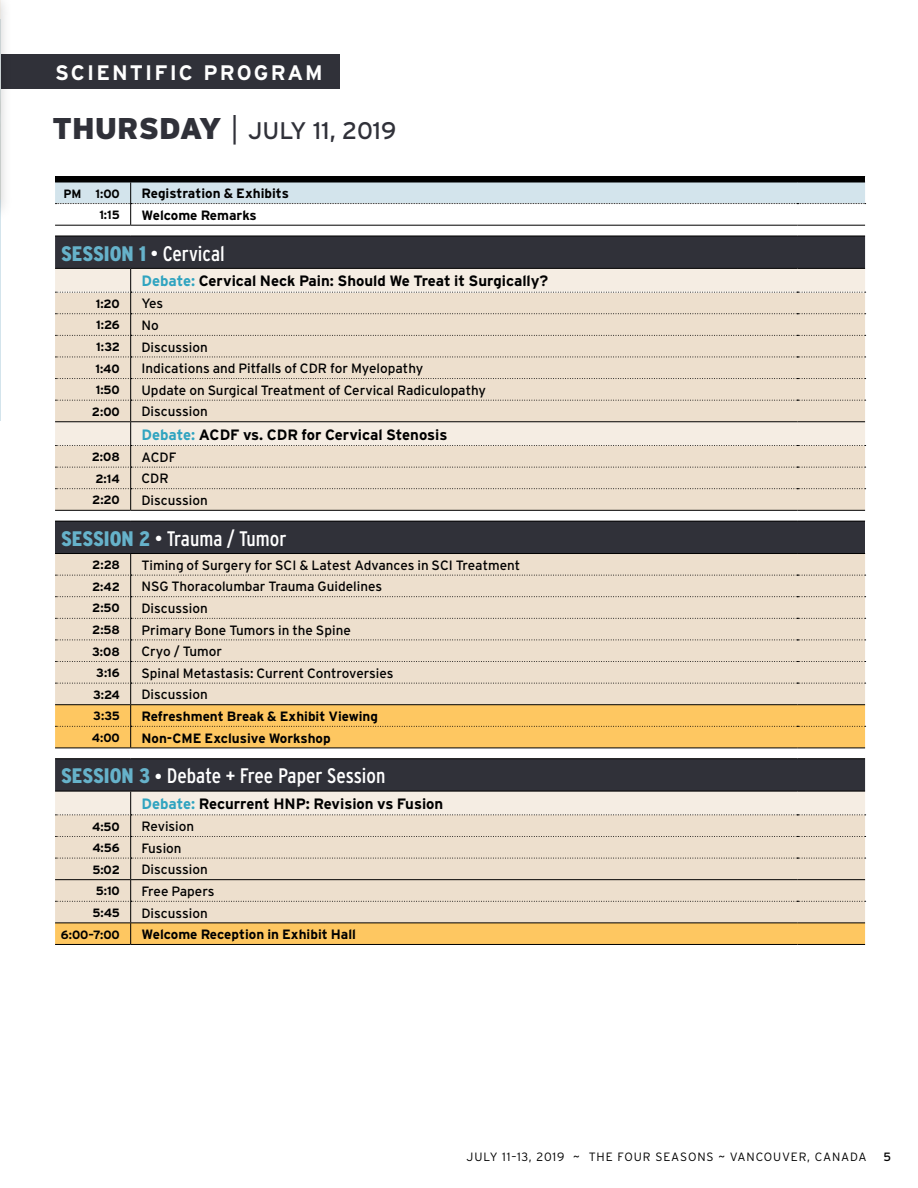
<style>
.page{position:relative;width:918px;height:1188px;background:#fff}
.page>*{position:absolute;margin:0;border:0;box-sizing:border-box;transform-origin:0 0}
.t1{font:24px "Interstate";color:#303139}
.t2{font:condensed 21px "Interstate";color:#fff}
.t3{font:700 21px "Interstate";letter-spacing:.1em;color:#fff}
.t4{font:900 condensed 21px "Interstate";color:#66b2ca}
.t5{font:700 15px "Interstate";color:#000}
.t6{font:13.5px "Interstate";color:#000}
.t7{font:700 13.5px "Interstate";color:#000}
.t8{font:700 12px "Interstate";color:#000}
.t9{font:300 12px "Interstate";letter-spacing:.07em;color:#000}
.t10{font:12px "Interstate";color:#000}
.s1{font-weight:900;font-size:30px}
.s2{font-weight:300;font-size:30px}
.s3{font-weight:400;font-size:18px;color:#fff}
.s4{font-weight:400;color:#fff}
.s5{color:#30a4c0}
.s6{font-weight:900;color:#66b2ca}
.s7{font-size:18px}
</style>
<div class="page">
<div style="left:1px;top:54px;width:339px;height:34px;background:#303139"></div>
<div style="left:55px;top:177px;width:810px;height:5px;background:#000"></div>
<div style="left:55px;top:237px;width:810px;height:31px;background:#303139"></div>
<div style="left:55px;top:521px;width:810px;height:33px;background:#303139"></div>
<div style="left:55px;top:759px;width:810px;height:32px;background:#303139"></div>
<hr style="left:55px;top:176px;width:76px;height:1px;background:#000">
<hr style="left:131px;top:176px;width:666px;height:1px;background:#000">
<hr style="left:797px;top:176px;width:68px;height:1px;background:#000">
<hr style="left:55px;top:225px;width:76px;height:1px;background:#000">
<hr style="left:131px;top:225px;width:666px;height:1px;background:#000">
<hr style="left:797px;top:225px;width:68px;height:1px;background:#000">
<hr style="left:55px;top:748px;width:76px;height:1px;background:#000">
<hr style="left:131px;top:748px;width:666px;height:1px;background:#000">
<hr style="left:797px;top:748px;width:68px;height:1px;background:#000">
<hr style="left:55px;top:236px;width:76px;height:1px;background:#000">
<hr style="left:131px;top:236px;width:666px;height:1px;background:#000">
<hr style="left:797px;top:236px;width:68px;height:1px;background:#000">
<hr style="left:55px;top:268px;width:76px;height:1px;background:#000">
<hr style="left:55px;top:521px;width:76px;height:1px;background:#000">
<hr style="left:131px;top:521px;width:666px;height:1px;background:#000">
<hr style="left:797px;top:521px;width:68px;height:1px;background:#000">
<hr style="left:55px;top:553px;width:76px;height:1px;background:#000">
<hr style="left:55px;top:758px;width:76px;height:1px;background:#000">
<hr style="left:131px;top:758px;width:666px;height:1px;background:#000">
<hr style="left:797px;top:758px;width:68px;height:1px;background:#000">
<hr style="left:131px;top:268px;width:666px;height:1px;background:#000">
<hr style="left:797px;top:268px;width:68px;height:1px;background:#000">
<hr style="left:131px;top:553px;width:666px;height:1px;background:#000">
<hr style="left:797px;top:553px;width:68px;height:1px;background:#000">
<svg style="left:55px;top:182px;width:811px;height:43px"></svg>
<hr style="left:55px;top:510px;width:76px;height:1px;background:#000">
<hr style="left:131px;top:510px;width:666px;height:1px;background:#000">
<hr style="left:797px;top:510px;width:68px;height:1px;background:#000">
<svg style="left:55px;top:269px;width:811px;height:241px;background:#eaddcd"></svg>
<svg style="left:55px;top:554px;width:811px;height:194px;background:#ecd5b2"></svg>
<hr style="left:55px;top:704px;width:76px;height:1px;background:#000">
<hr style="left:131px;top:704px;width:666px;height:1px;background:#000">
<hr style="left:797px;top:704px;width:68px;height:1px;background:#000">
<svg style="left:55px;top:791px;width:811px;height:153px;background:#ead7bc"></svg>
<hr style="left:55px;top:944px;width:76px;height:1px;background:#000">
<hr style="left:131px;top:944px;width:666px;height:1px;background:#000">
<hr style="left:797px;top:944px;width:68px;height:1px;background:#000">
<hr style="left:0;top:19px;width:1px;height:402px;background:#d3e4ec">
<div style="left:0;top:0;width:14px;height:222px;background:#000;opacity:.2"></div>
<img style="left:0;top:0;width:1px;height:200px">
<h2 class="t3" style="left:55px;top:60px;width:269px">SCIENTIFIC PROGRAM</h2>
<h1 class="t1" style="left:52px;top:117px;width:346px"><span class="s1">THURSDAY</span> <span class="s2">|</span> JULY 11, 2019</h1>
<p class="t8" style="left:63px;top:187px;width:58px">PM 1:00</p>
<p class="t7" style="left:141px;top:186px;width:149px">Registration &amp; Exhibits</p>
<p class="t8" style="left:99px;top:208px;width:22px">1:15</p>
<p class="t7" style="left:141px;top:208px;width:117px">Welcome Remarks</p>
<h2 class="t4" style="left:61px;top:242px;width:165px">SESSION 1 <span class="s3">•</span> <span class="s4">Cervical</span></h2>
<p class="t5" style="left:141px;top:273px;width:408px"><span class="s5">Debate:</span> Cervical Neck Pain: Should We Treat it Surgically?</p>
<p class="t8" style="left:96px;top:297px;width:26px">1:20</p>
<p class="t6" style="left:141px;top:296px;width:23px">Yes</p>
<p class="t8" style="left:96px;top:318px;width:25px">1:26</p>
<p class="t6" style="left:141px;top:318px;width:19px">No</p>
<p class="t8" style="left:96px;top:340px;width:25px">1:32</p>
<p class="t6" style="left:141px;top:339px;width:68px">Discussion</p>
<p class="t8" style="left:95px;top:362px;width:26px">1:40</p>
<p class="t6" style="left:141px;top:361px;width:283px">Indications and Pitfalls of CDR for Myelopathy</p>
<p class="t8" style="left:96px;top:383px;width:26px">1:50</p>
<p class="t6" style="left:141px;top:382px;width:346px">Update on Surgical Treatment of Cervical Radiculopathy</p>
<p class="t8" style="left:92px;top:405px;width:29px">2:00</p>
<p class="t6" style="left:141px;top:404px;width:68px">Discussion</p>
<p class="t5" style="left:141px;top:426px;width:308px"><span class="s5">Debate:</span> ACDF vs. CDR for Cervical Stenosis</p>
<p class="t8" style="left:92px;top:450px;width:30px">2:08</p>
<p class="t6" style="left:141px;top:449px;width:37px">ACDF</p>
<p class="t8" style="left:95px;top:472px;width:26px">2:14</p>
<p class="t6" style="left:141px;top:471px;width:29px">CDR</p>
<p class="t8" style="left:92px;top:493px;width:29px">2:20</p>
<p class="t6" style="left:141px;top:493px;width:68px">Discussion</p>
<h2 class="t2" style="left:61px;top:527px;width:227px"><span class="s6">SESSION 2</span> <span class="s7">•</span> Trauma / Tumor</h2>
<p class="t8" style="left:92px;top:558px;width:29px">2:28</p>
<p class="t6" style="left:141px;top:557px;width:380px">Timing of Surgery for SCI &amp; Latest Advances in SCI Treatment</p>
<p class="t8" style="left:92px;top:580px;width:29px">2:42</p>
<p class="t6" style="left:141px;top:579px;width:242px">NSG Thoracolumbar Trauma Guidelines</p>
<p class="t8" style="left:92px;top:601px;width:29px">2:50</p>
<p class="t6" style="left:141px;top:601px;width:68px">Discussion</p>
<p class="t8" style="left:92px;top:623px;width:29px">2:58</p>
<p class="t6" style="left:141px;top:622px;width:211px">Primary Bone Tumors in the Spine</p>
<p class="t8" style="left:92px;top:645px;width:29px">3:08</p>
<p class="t6" style="left:141px;top:644px;width:82px">Cryo / Tumor</p>
<p class="t8" style="left:96px;top:666px;width:25px">3:16</p>
<p class="t6" style="left:141px;top:665px;width:254px">Spinal Metastasis: Current Controversies</p>
<p class="t8" style="left:93px;top:688px;width:28px">3:24</p>
<p class="t6" style="left:141px;top:687px;width:68px">Discussion</p>
<p class="t8" style="left:93px;top:709px;width:28px">3:35</p>
<p class="t7" style="left:141px;top:709px;width:238px">Refreshment Break &amp; Exhibit Viewing</p>
<p class="t8" style="left:92px;top:731px;width:29px">4:00</p>
<p class="t7" style="left:141px;top:730px;width:191px">Non-CME Exclusive Workshop</p>
<h2 class="t2" style="left:61px;top:764px;width:326px"><span class="s6">SESSION 3</span> <span class="s7">•</span> Debate + Free Paper Session</h2>
<p class="t5" style="left:141px;top:795px;width:303px"><span class="s5">Debate:</span> Recurrent HNP: Revision vs Fusion</p>
<p class="t8" style="left:92px;top:820px;width:29px">4:50</p>
<p class="t6" style="left:141px;top:819px;width:54px">Revision</p>
<p class="t8" style="left:92px;top:841px;width:29px">4:56</p>
<p class="t6" style="left:141px;top:840px;width:42px">Fusion</p>
<p class="t8" style="left:92px;top:863px;width:29px">5:02</p>
<p class="t6" style="left:141px;top:862px;width:68px">Discussion</p>
<p class="t8" style="left:96px;top:884px;width:26px">5:10</p>
<p class="t6" style="left:141px;top:884px;width:75px">Free Papers</p>
<p class="t8" style="left:92px;top:906px;width:29px">5:45</p>
<p class="t6" style="left:141px;top:905px;width:68px">Discussion</p>
<p class="t8" style="left:61px;top:928px;width:61px">6:00–7:00</p>
<p class="t7" style="left:141px;top:927px;width:216px">Welcome Reception in Exhibit Hall</p>
<p class="t9" style="left:467px;top:1150px;width:402px">JULY 11–13, 2019 ~ THE FOUR SEASONS ~ VANCOUVER, CANADA</p>
<p class="t10" style="left:883px;top:1150px;width:9px">5</p>
</div>
